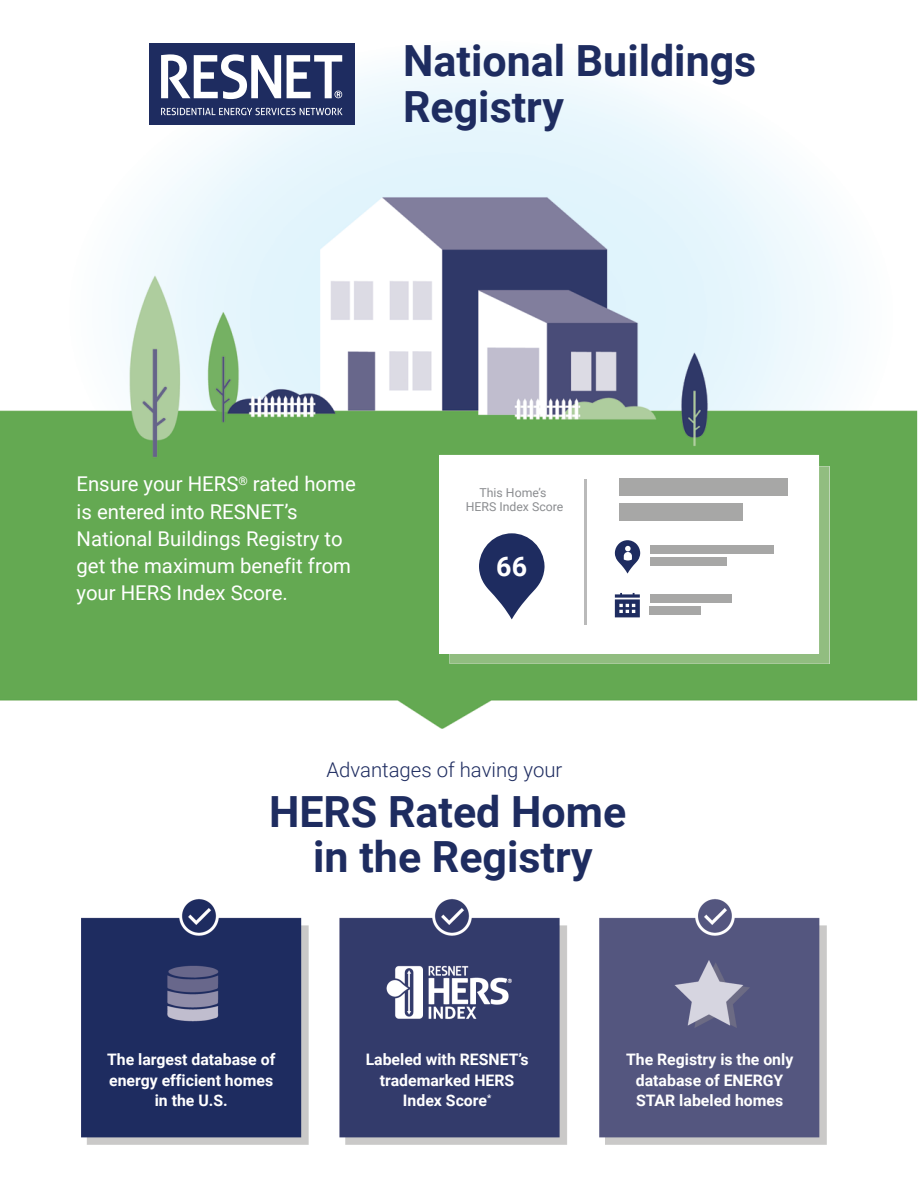
<style>
.page{position:relative;width:918px;height:1188px;background:#fff}
.page>*{position:absolute;margin:0;border:0;box-sizing:border-box;transform-origin:0 0}
.t1{font:700 42.9px/45.3px "Roboto";color:#1e2c60;text-align:center}
.t2{font:700 26.85px "Roboto";color:#fff}
.t3{font:20.4px/27.2px "Roboto";color:#fff}
.t4{font:300 20.4px "Roboto";color:#1e2c60}
.t5{font:700 15.9px/20.4px "Roboto";color:#fff;text-align:center}
.t6{font:12.3px/14.5px "Roboto";color:#8b8d90;text-align:center}
</style>
<div class="page">
<img style="left:81px;top:899px;width:745px;height:246px">
<img style="left:0;top:43px;width:917px;height:686px">
<div style="left:149px;top:43px;width:205px;height:82px;background:#1e2c60"></div>
<svg style="left:161px;top:108px;width:182px;height:7px"></svg>
<svg style="left:161px;top:54px;width:120px;height:45px"></svg>
<svg style="left:287px;top:55px;width:55px;height:43px"></svg>
<div style="left:450px;top:466px;width:379px;height:198px;background:#91bd80"></div>
<div style="left:439px;top:455px;width:380px;height:199px;background:#fff"></div>
<svg style="left:615px;top:540px;width:25px;height:34px"></svg>
<svg style="left:615px;top:593px;width:25px;height:24px"></svg>
<div style="left:619px;top:479px;width:168px;height:17px;background:#a7a7a6"></div>
<div style="left:620px;top:503px;width:123px;height:17px;background:#a7a7a6"></div>
<div style="left:650px;top:545px;width:123px;height:9px;background:#a7a7a6"></div>
<div style="left:650px;top:557px;width:77px;height:9px;background:#a7a7a6"></div>
<div style="left:650px;top:594px;width:82px;height:9px;background:#a7a7a6"></div>
<div style="left:650px;top:606px;width:51px;height:9px;background:#a7a7a6"></div>
<svg style="left:479px;top:533px;width:66px;height:86px"></svg>
<hr style="left:584px;top:479px;width:3px;height:145px;background:#bababa">
<h1 class="t1" style="left:403px;top:37px;width:355px;text-align:left">National Buildings<br>Registry</h1>
<p class="t3" style="left:77px;top:470px;width:281px">Ensure your HERS<sup>®</sup> rated home is entered into RESNET’s<br>National Buildings Registry to get the maximum benefit from your HERS Index Score.</p>
<p class="t6" style="left:466px;top:484px;width:99px">This Home’s<br>HERS Index Score</p>
<h2 class="t2" style="left:496px;top:548px;width:32px">66</h2>
<p class="t4" style="left:326px;top:755px;width:237px">Advantages of having your</p>
<h1 class="t1" style="left:269px;top:787px;width:359px">HERS Rated Home in the Registry</h1>
<p class="t5" style="left:107px;top:1049px;width:170px">The largest database of energy efficient homes in the U.S.</p>
<p class="t5" style="left:366px;top:1049px;width:164px">Labeled with RESNET’s trademarked HERS<br>Index Score<sup>*</sup></p>
<p class="t5" style="left:626px;top:1049px;width:169px">The Registry is the only database of ENERGY<br>STAR labeled homes</p>
</div>
